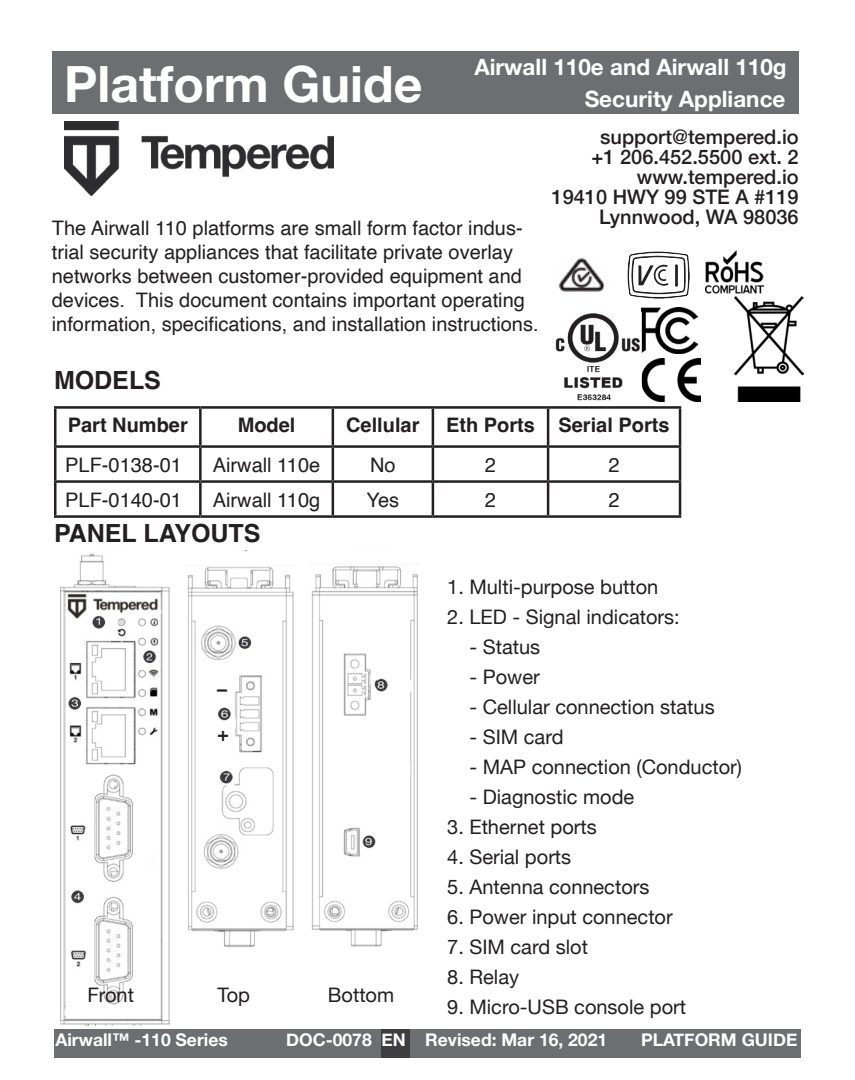
<style>
.page{position:relative;width:855px;height:1080px;background:#fff}
.page>*{position:absolute;margin:0;border:0;box-sizing:border-box;transform-origin:0 0}
.t1{font:700 50px "Helvetica Neue";color:#fff}
.t2{font:700 25px "Helvetica";color:#231f20}
.t3{font:700 22.5px "Helvetica Neue";color:#fff}
.t4{font:20px/24px "Helvetica";color:#231f20}
.t5{font:20px "Helvetica Neue";color:#231f20}
.t6{font:500 20px "Helvetica Neue";color:#231f20}
.t7{font:700 20px "Helvetica";color:#231f20}
.t8{font:700 17.5px "Helvetica Neue";color:#fff}
</style>
<div class="page">
<div style="left:52px;top:51px;width:747px;height:63px;background:#6d6e71"></div>
<hr style="left:54px;top:406px;width:146px;height:3px;background:#231f20">
<hr style="left:54px;top:409px;width:3px;height:36px;background:#231f20">
<hr style="left:200px;top:406px;width:133px;height:3px;background:#231f20">
<hr style="left:199px;top:409px;width:3px;height:36px;background:#231f20">
<hr style="left:333px;top:406px;width:100px;height:3px;background:#231f20">
<hr style="left:332px;top:409px;width:2px;height:36px;background:#231f20">
<hr style="left:433px;top:406px;width:115px;height:3px;background:#231f20">
<hr style="left:432px;top:409px;width:2px;height:36px;background:#231f20">
<hr style="left:548px;top:406px;width:133px;height:3px;background:#231f20">
<hr style="left:547px;top:409px;width:2px;height:36px;background:#231f20">
<hr style="left:679px;top:409px;width:2px;height:36px;background:#231f20">
<hr style="left:54px;top:445px;width:146px;height:3px;background:#231f20">
<hr style="left:54px;top:448px;width:3px;height:32px;background:#231f20">
<hr style="left:200px;top:445px;width:133px;height:3px;background:#231f20">
<hr style="left:199px;top:448px;width:3px;height:32px;background:#231f20">
<hr style="left:333px;top:445px;width:100px;height:3px;background:#231f20">
<hr style="left:332px;top:448px;width:2px;height:32px;background:#231f20">
<hr style="left:433px;top:445px;width:115px;height:3px;background:#231f20">
<hr style="left:432px;top:448px;width:2px;height:32px;background:#231f20">
<hr style="left:548px;top:445px;width:133px;height:3px;background:#231f20">
<hr style="left:547px;top:448px;width:2px;height:32px;background:#231f20">
<hr style="left:679px;top:448px;width:2px;height:32px;background:#231f20">
<hr style="left:54px;top:480px;width:146px;height:3px;background:#231f20">
<hr style="left:54px;top:483px;width:3px;height:32px;background:#231f20">
<hr style="left:200px;top:480px;width:133px;height:3px;background:#231f20">
<hr style="left:199px;top:483px;width:3px;height:32px;background:#231f20">
<hr style="left:333px;top:480px;width:100px;height:3px;background:#231f20">
<hr style="left:332px;top:483px;width:2px;height:32px;background:#231f20">
<hr style="left:433px;top:480px;width:115px;height:3px;background:#231f20">
<hr style="left:432px;top:483px;width:2px;height:32px;background:#231f20">
<hr style="left:548px;top:480px;width:133px;height:3px;background:#231f20">
<hr style="left:547px;top:483px;width:2px;height:32px;background:#231f20">
<hr style="left:679px;top:483px;width:2px;height:32px;background:#231f20">
<hr style="left:54px;top:515px;width:146px;height:3px;background:#231f20">
<hr style="left:200px;top:515px;width:133px;height:3px;background:#231f20">
<hr style="left:333px;top:515px;width:100px;height:3px;background:#231f20">
<hr style="left:433px;top:515px;width:115px;height:3px;background:#231f20">
<hr style="left:548px;top:515px;width:133px;height:3px;background:#231f20">
<img style="left:735px;top:296px;width:68px;height:105px">
<img style="left:706px;top:251px;width:58px;height:43px">
<img style="left:642px;top:359px;width:59px;height:42px">
<img style="left:642px;top:307px;width:55px;height:46px">
<svg style="left:627px;top:251px;width:63px;height:48px"></svg>
<img style="left:64px;top:121px;width:270px;height:74px">
<img style="left:60px;top:550px;width:358px;height:476px">
<img style="left:559px;top:258px;width:46px;height:34px">
<img style="left:555px;top:311px;width:87px;height:90px">
<div style="left:54px;top:1029px;width:747px;height:29px;background:#6d6e71"></div>
<div style="left:381px;top:1029px;width:29px;height:29px;background:#3d3d40"></div>
<p class="t1" style="left:64px;top:44px;width:360px">Platform Guide</p>
<p class="t3" style="left:474px;top:49px;width:314px">Airwall 110e and Airwall 110g</p>
<p class="t3" style="left:585px;top:81px;width:202px">Security Appliance</p>
<p class="t4" style="left:52px;top:216px;width:488px">The Airwall 110 platforms are small form factor indus&shy;trial security appliances that facilitate private overlay networks between customer-provided equipment and devices. This document contains important operating information, specifications, and installation instructions.</p>
<p class="t2" style="left:54px;top:365px;width:108px">MODELS</p>
<p class="t6" style="left:600px;top:121px;width:200px">support@tempered.io</p>
<p class="t6" style="left:591px;top:141px;width:209px">+1 206.452.5500 ext. 2</p>
<p class="t6" style="left:637px;top:161px;width:163px">www.tempered.io</p>
<p class="t6" style="left:552px;top:181px;width:249px">19410 HWY 99 STE A #119</p>
<p class="t6" style="left:599px;top:201px;width:201px">Lynnwood, WA 98036</p>
<p class="t7" style="left:68px;top:413px;width:122px">Part Number</p>
<p class="t7" style="left:238px;top:413px;width:59px">Model</p>
<p class="t7" style="left:346px;top:413px;width:75px">Cellular</p>
<p class="t7" style="left:446px;top:413px;width:90px">Eth Ports</p>
<p class="t7" style="left:558px;top:413px;width:113px">Serial Ports</p>
<p class="t4" style="left:65px;top:453px;width:118px">PLF-0138-01</p>
<p class="t4" style="left:213px;top:453px;width:109px">Airwall 110e</p>
<p class="t4" style="left:370px;top:453px;width:27px">No</p>
<p class="t4" style="left:485px;top:453px;width:13px">2</p>
<p class="t4" style="left:609px;top:453px;width:13px">2</p>
<p class="t4" style="left:65px;top:488px;width:118px">PLF-0140-01</p>
<p class="t4" style="left:213px;top:488px;width:109px">Airwall 110g</p>
<p class="t4" style="left:367px;top:488px;width:34px">Yes</p>
<p class="t4" style="left:485px;top:488px;width:13px">2</p>
<p class="t4" style="left:609px;top:488px;width:13px">2</p>
<p class="t2" style="left:54px;top:518px;width:208px">PANEL LAYOUTS</p>
<p class="t6" style="left:217px;top:673px;width:11px">–</p>
<p class="t6" style="left:217px;top:718px;width:14px">+</p>
<p class="t5" style="left:87px;top:980px;width:48px">Front</p>
<p class="t5" style="left:217px;top:980px;width:34px">Top</p>
<p class="t5" style="left:328px;top:980px;width:68px">Bottom</p>
<p class="t5" style="left:447px;top:572px;width:213px">1. Multi-purpose button</p>
<p class="t5" style="left:447px;top:602px;width:234px">2. LED - Signal indicators:</p>
<p class="t5" style="left:469px;top:632px;width:72px">- Status</p>
<p class="t5" style="left:469px;top:662px;width:72px">- Power</p>
<p class="t5" style="left:469px;top:692px;width:247px">- Cellular connection status</p>
<p class="t5" style="left:469px;top:722px;width:96px">- SIM card</p>
<p class="t5" style="left:469px;top:752px;width:274px">- MAP connection (Conductor)</p>
<p class="t5" style="left:469px;top:782px;width:166px">- Diagnostic mode</p>
<p class="t5" style="left:447px;top:812px;width:151px">3. Ethernet ports</p>
<p class="t5" style="left:447px;top:842px;width:126px">4. Serial ports</p>
<p class="t5" style="left:447px;top:872px;width:204px">5. Antenna connectors</p>
<p class="t5" style="left:447px;top:902px;width:227px">6. Power input connector</p>
<p class="t5" style="left:447px;top:932px;width:142px">7. SIM card slot</p>
<p class="t5" style="left:447px;top:962px;width:73px">8. Relay</p>
<p class="t5" style="left:447px;top:992px;width:240px">9. Micro-USB console port</p>
<p class="t8" style="left:55px;top:1026px;width:174px">Airwall™ -110 Series</p>
<p class="t8" style="left:286px;top:1026px;width:322px">DOC-0078 EN Revised: Mar 16, 2021</p>
<p class="t8" style="left:641px;top:1026px;width:158px">PLATFORM GUIDE</p>
</div>
